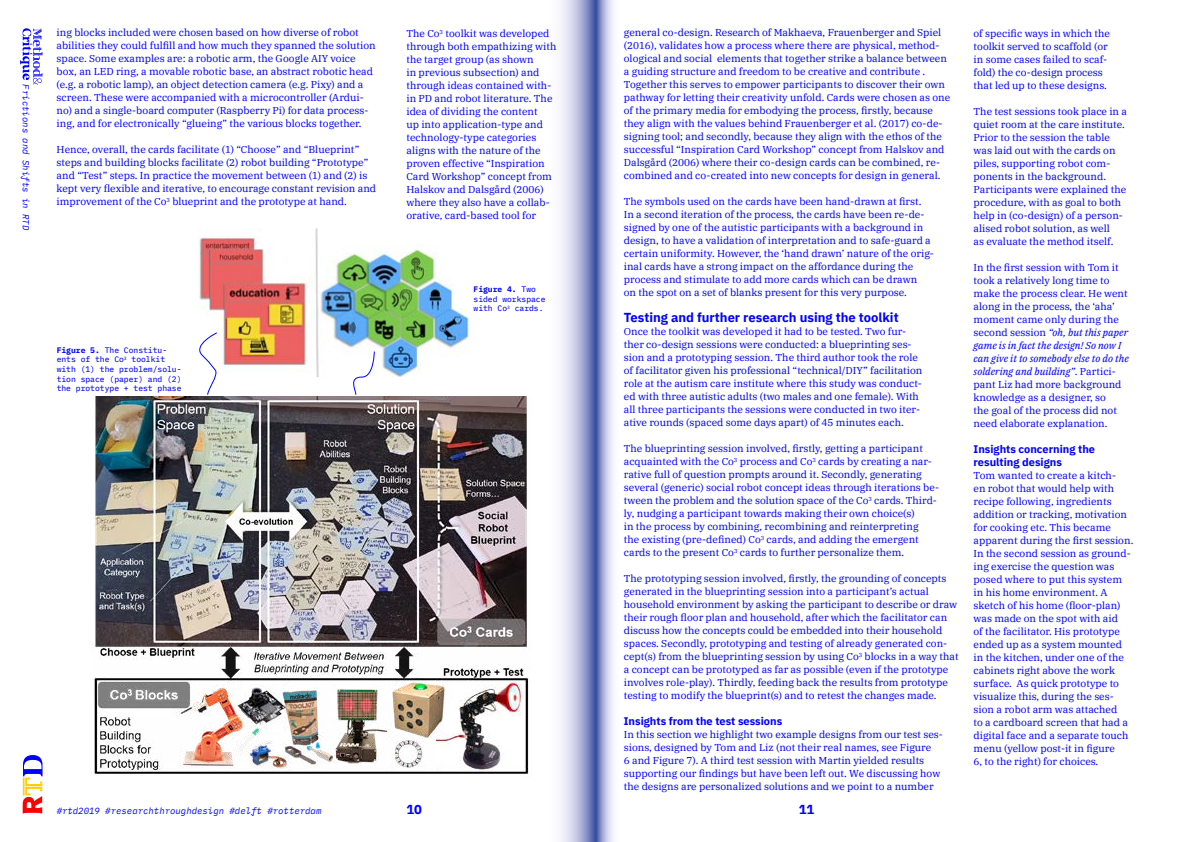
<style>
.page{position:relative;width:1191px;height:842px;background:#fff}
.page>*{position:absolute;margin:0;border:0;box-sizing:border-box;transform-origin:0 0}
.t1{font:700 13px "IBM Plex Sans";color:#00f}
.t2{font:700 11px/13px "IBM Plex Sans";color:#00f}
.t3{font:10px/13px "IBM Plex Serif";color:#00f}
.t4{font:italic 9px "IBM Plex Mono";color:#00f}
.t5{font:8px/9.6px "IBM Plex Mono Text";color:#00f}
.t6{font:700 8px "IBM Plex Mono";color:#00f}
.s1{font-family:"IBM Plex Mono";font-weight:700}
.s2{font-family:"IBM Plex Mono Text";font-weight:400}
.s3{font-style:italic}
</style>
<div class="page">
<svg style="left:595px;top:0;width:19px;height:842px;background:#a8b0d7"></svg>
<svg style="left:561px;top:0;width:34px;height:842px;background:#b0b6db"></svg>
<svg style="left:20px;top:28px;width:23px;height:57px"></svg>
<svg style="left:23px;top:755px;width:20px;height:59px"></svg>
<img style="left:91px;top:396px;width:439px;height:378px">
<img style="left:199px;top:228px;width:269px;height:149px">
<svg style="left:199px;top:332px;width:21px;height:63px"></svg>
<svg style="left:347px;top:350px;width:28px;height:45px"></svg>
<p class="t4" style="left:33px;top:84px;width:147px;rotate:90deg">Frictions and Shifts in RTD</p>
<p class="t3" style="left:57px;top:25px;width:320px">ing blocks included were chosen based on how diverse of robot abilities they could fulfill and how much they spanned the solution space. Some examples are: a robotic arm, the Google AIY voice box, an LED ring, a movable robotic base, an abstract robotic head (e.g. a robotic lamp), an object detection camera (e.g. Pixy) and a screen. These were accompanied with a microcontroller (Ardui&shy;no) and a single-board computer (Raspberry Pi) for data process&shy;ing, and for electronically “glueing” the various blocks together.</p>
<p class="t3" style="left:57px;top:142px;width:321px">Hence, overall, the cards facilitate (1) “Choose” and “Blueprint” steps and building blocks facilitate (2) robot building “Prototype” and “Test” steps. In practice the movement between (1) and (2) is kept very flexible and iterative, to encourage constant revision and improvement of the Co<sup>3</sup> blueprint and the prototype at hand.</p>
<p class="t5" style="left:57px;top:344px;width:126px"><span class="s1">Figure 5.</span> The Constitu&shy;ents of the Co<sup>3</sup> toolkit with (1) the problem/solu&shy;tion space (paper) and (2) the prototype + test phase</p>
<p class="t3" style="left:406px;top:26px;width:151px">The Co<sup>3</sup> toolkit was developed through both empathizing with the target group (as shown<br>in previous subsection) and through ideas contained with&shy;in PD and robot literature. The idea of dividing the content<br>up into application-type and technology-type categories aligns with the nature of the proven effective “Inspiration<br>Card Workshop” concept from<br>Halskov and Dalsgård (2006) where they also have a collab&shy;orative, card-based tool for</p>
<p class="t3" style="left:624px;top:25px;width:328px">general co-design. Research of Makhaeva, Frauenberger and Spiel (2016), validates how a process where there are physical, method&shy;ological and social elements that together strike a balance between a guiding structure and freedom to be creative and contribute .<br>Together this serves to empower participants to discover their own pathway for letting their creativity unfold. Cards were chosen as one of the primary media for embodying the process, firstly, because they align with the values behind Frauenberger et al. (2017) co-de&shy;signing tool; and secondly, because they align with the ethos of the successful “Inspiration Card Workshop” concept from Halskov and Dalsgård (2006) where their co-design cards can be combined, re&shy;combined and co-created into new concepts for design in general.</p>
<p class="t3" style="left:624px;top:194px;width:312px">The symbols used on the cards have been hand-drawn at first.<br>In a second iteration of the process, the cards have been re-de&shy;signed by one of the autistic participants with a background in design, to have a validation of interpretation and to safe-guard a certain uniformity. However, the ‘hand drawn’ nature of the orig&shy;inal cards have a strong impact on the affordance during the process and stimulate to add more cards which can be drawn<br>on the spot on a set of blanks present for this very purpose.</p>
<h1 class="t1" style="left:624px;top:307px;width:276px">Testing and further research using the toolkit</h1>
<p class="t3" style="left:624px;top:324px;width:300px">Once the toolkit was developed it had to be tested. Two fur&shy;ther co-design sessions were conducted: a blueprinting ses&shy;sion and a prototyping session. The third author took the role of facilitator given his professional “technical/DIY” facilitation role at the autism care institute where this study was conduct&shy;ed with three autistic adults (two males and one female). With all three participants the sessions were conducted in two iter&shy;ative rounds (spaced some days apart) of 45 minutes each.</p>
<p class="t3" style="left:624px;top:441px;width:317px">The blueprinting session involved, firstly, getting a participant acquainted with the Co<sup>3</sup> process and Co<sup>3</sup> cards by creating a nar&shy;rative full of question prompts around it. Secondly, generating several (generic) social robot concept ideas through iterations be&shy;tween the problem and the solution space of the Co<sup>3</sup> cards. Third&shy;ly, nudging a participant towards making their own choice(s)<br>in the process by combining, recombining and reinterpreting<br>the existing (pre-defined) Co<sup>3</sup> cards, and adding the emergent cards to the present Co<sup>3</sup> cards to further personalize them.</p>
<p class="t3" style="left:624px;top:571px;width:336px">The prototyping session involved, firstly, the grounding of concepts generated in the blueprinting session into a participant’s actual household environment by asking the participant to describe or draw their rough floor plan and household, after which the facilitator can discuss how the concepts could be embedded into their household spaces. Secondly, prototyping and testing of already generated con&shy;cept(s) from the blueprinting session by using Co<sup>3</sup> blocks in a way that a concept can be prototyped as far as possible (even if the prototype involves role-play). Thirdly, feeding back the results from prototype testing to modify the blueprint(s) and to retest the changes made.</p>
<p class="t2" style="left:624px;top:714px;width:160px">Insights from the test sessions</p>
<p class="t3" style="left:624px;top:727px;width:320px">In this section we highlight two example designs from our test ses&shy;sions, designed by Tom and Liz (not their real names, see Figure<br>6 and Figure 7). A third test session with Martin yielded results supporting our findings but have been left out. We discussing how the designs are personalized solutions and we point to a number</p>
<p class="t6" style="left:473px;top:283px;width:64px">Figure 4. <span class="s2">Two</span></p>
<p class="t5" style="left:473px;top:293px;width:73px">sided workspace with Co<sup>3</sup> cards.</p>
<p class="t4" style="left:57px;top:803px;width:266px">#rtd2019 #researchthroughdesign #delft #rotterdam</p>
<h1 class="t1" style="left:406px;top:799px;width:17px">10</h1>
<h1 class="t1" style="left:798px;top:799px;width:17px">11</h1>
<p class="t3" style="left:973px;top:26px;width:138px">of specific ways in which the toolkit served to scaffold (or in some cases failed to scaf&shy;fold) the co-design process that led up to these designs.</p>
<p class="t3" style="left:973px;top:104px;width:155px">The test sessions took place in a quiet room at the care institute.<br>Prior to the session the table was laid out with the cards on piles, supporting robot com&shy;ponents in the background.<br>Participants were explained the procedure, with as goal to both help in (co-design) of a person&shy;alised robot solution, as well<br>as evaluate the method itself.</p>
<p class="t3" style="left:973px;top:260px;width:157px">In the first session with Tom it took a relatively long time to make the process clear. He went along in the process, the ‘aha’ moment came only during the second session <span class="s3">“oh, but this paper game is in fact the design! So now I can give it to somebody else to do the soldering and building”</span>. Partici&shy;pant Liz had more background knowledge as a designer, so<br>the goal of the process did not need elaborate explanation.</p>
<p class="t2" style="left:973px;top:442px;width:123px">Insights concerning the resulting designs</p>
<p class="t3" style="left:973px;top:468px;width:161px">Tom wanted to create a kitch-<br>en robot that would help with recipe following, ingredients addition or tracking, motivation for cooking etc. This became apparent during the first session.<br>In the second session as ground&shy;ing exercise the question was posed where to put this system in his home environment. A sketch of his home (floor-plan) was made on the spot with aid<br>of the facilitator. His prototype ended up as a system mounted in the kitchen, under one of the cabinets right above the work surface. As quick prototype to visualize this, during the ses&shy;sion a robot arm was attached<br>to a cardboard screen that had a digital face and a separate touch menu (yellow post-it in figure<br>6, to the right) for choices.</p>
</div>
